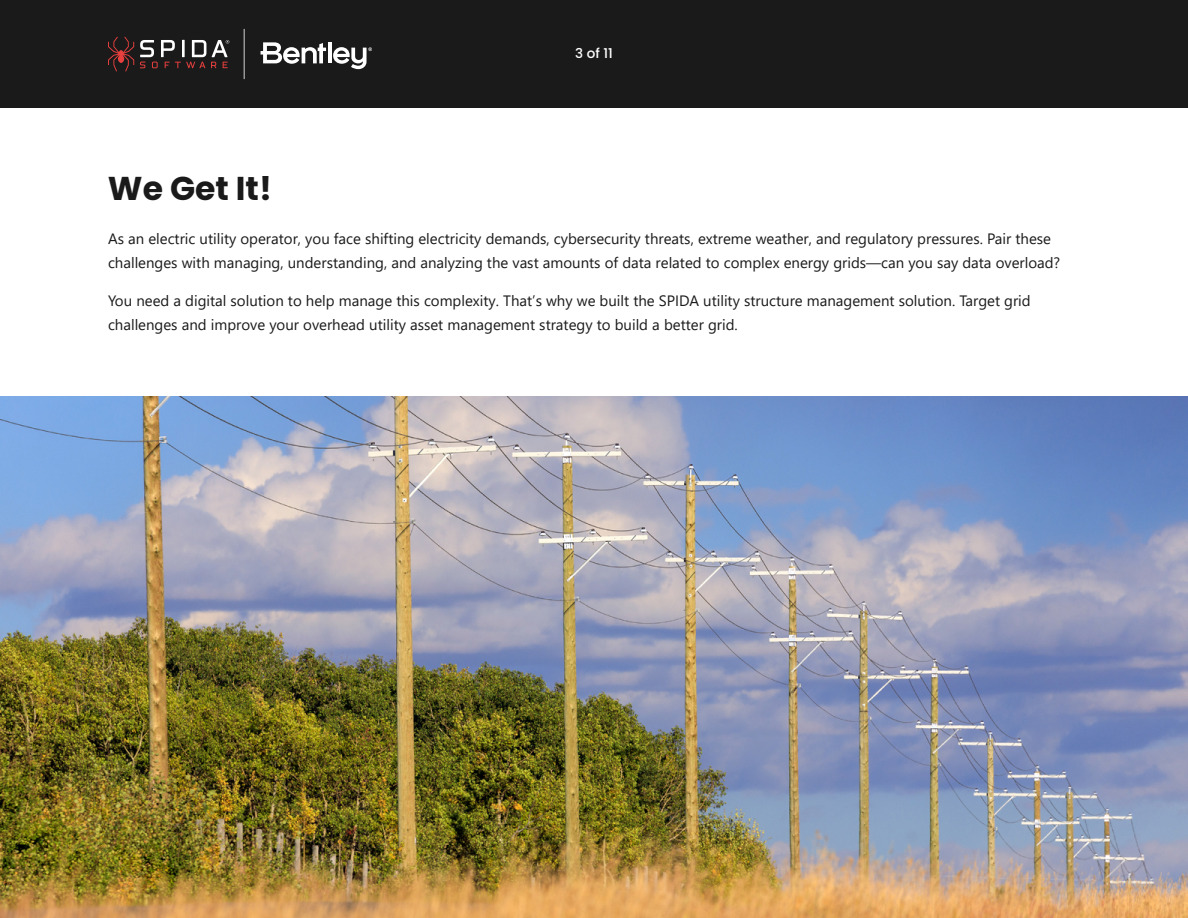
<style>
.page{position:relative;width:1188px;height:918px;background:#fff}
.page>*{position:absolute;margin:0;border:0;box-sizing:border-box;transform-origin:0 0}
.t1{font:700 33px "Poppins";color:#1a1a1a}
.t2{font:15px/24px "Segoe UI";color:#1a1a1a}
.t3{font:500 13.5px "Poppins";color:#fff}
</style>
<div class="page">
<div style="left:0;top:0;width:1188px;height:108px;background:#1a1a1a"></div>
<hr style="left:244px;top:29px;width:1px;height:50px;background:#d1d3d4">
<svg style="left:261px;top:42px;width:65px;height:22px"></svg>
<hr style="left:328px;top:42px;width:3px;height:21px;background:#fff">
<svg style="left:333px;top:47px;width:39px;height:22px"></svg>
<svg style="left:108px;top:37px;width:26px;height:34px"></svg>
<svg style="left:140px;top:40px;width:89px;height:28px"></svg>
<img style="left:0;top:397px;width:1188px;height:521px">
<p class="t3" style="left:575px;top:46px;width:39px">3 of 11</p>
<h1 class="t1" style="left:108px;top:169px;width:165px">We Get It!</h1>
<p class="t2" style="left:108px;top:226px;width:954px">As an electric utility operator, you face shifting electricity demands, cybersecurity threats, extreme weather, and regulatory pressures. Pair these challenges with managing, understanding, and analyzing the vast amounts of data related to complex energy grids—can you say data overload?</p>
<p class="t2" style="left:108px;top:287px;width:924px">You need a digital solution to help manage this complexity. That’s why we built the SPIDA utility structure management solution. Target grid challenges and improve your overhead utility asset management strategy to build a better grid.</p>
</div>
